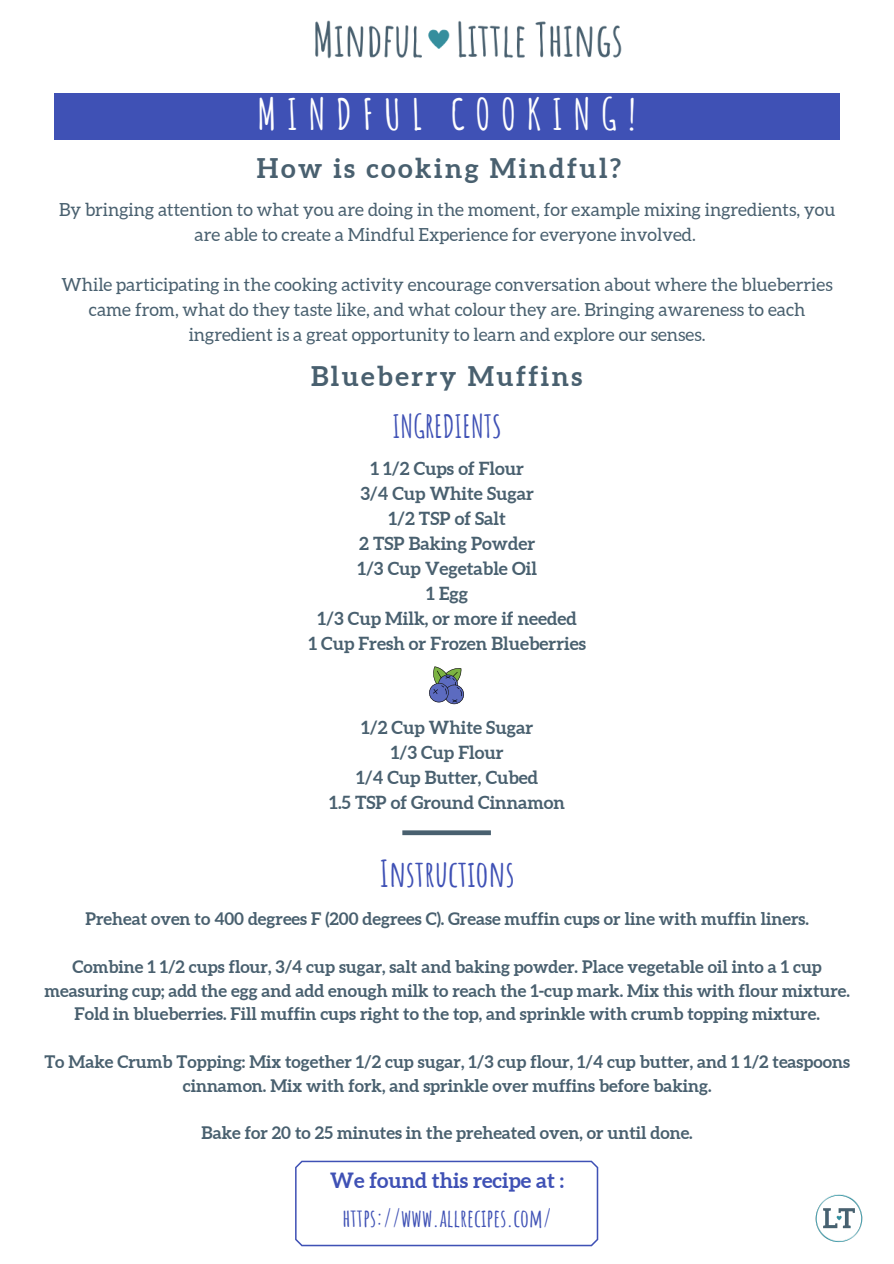
<style>
.page{position:relative;width:894px;height:1264px;background:#fff}
.page>*{position:absolute;margin:0;border:0;box-sizing:border-box;transform-origin:0 0}
.t1{font:700 42px "Amatic SC";letter-spacing:.25em;color:#fff}
.t2{font:700 36px "Amatic SC";color:#3f51b5}
.t3{font:700 31.2px "Amatic SC";color:#3f51b5}
.t4{font:700 27px "Aleo";letter-spacing:.09em;color:#49606f}
.t5{font:700 24.45px "Amatic SC";color:#3f51b5}
.t6{font:700 21px "Aleo";color:#3f51b5}
.t7{font:18px/24.9px "Aleo";color:#49606f;text-align:center}
.t8{font:700 18px/24.9px "Aleo";color:#49606f;text-align:center}
.t9{font:700 17.25px/23.7px "Aleo";color:#49606f;text-align:center}
</style>
<div class="page">
<svg style="left:402px;top:830px;width:89px;height:5px"></svg>
<img style="left:815px;top:1194px;width:48px;height:49px">
<svg style="left:295px;top:1160px;width:303px;height:86px"></svg>
<img style="left:315px;top:20px;width:307px;height:39px">
<div style="left:54px;top:93px;width:785px;height:47px;background:#3f51b5"></div>
<svg style="left:429px;top:666px;width:35px;height:38px"></svg>
<h1 class="t1" style="left:257px;top:87px;width:380px">MINDFUL COOKING!</h1>
<h3 class="t4" style="left:257px;top:153px;width:366px">How is cooking Mindful?</h3>
<p class="t7" style="left:59px;top:197px;width:777px">By bringing attention to what you are doing in the moment, for example mixing ingredients, you are able to create a Mindful Experience for everyone involved.</p>
<p class="t7" style="left:62px;top:272px;width:772px">While participating in the cooking activity encourage conversation about where the blueberries came from, what do they taste like, and what colour they are. Bringing awareness to each ingredient is a great opportunity to learn and explore our senses.</p>
<h3 class="t4" style="left:311px;top:360px;width:273px">Blueberry Muffins</h3>
<h3 class="t3" style="left:392px;top:406px;width:111px">INGREDIENTS</h3>
<p class="t8" style="left:308px;top:456px;width:279px">1 1/2 Cups of Flour<br>3/4 Cup White Sugar<br>1/2 TSP of Salt<br>2 TSP Baking Powder<br>1/3 Cup Vegetable Oil<br>1 Egg<br>1/3 Cup Milk, or more if needed<br>1 Cup Fresh or Frozen Blueberries</p>
<p class="t8" style="left:329px;top:714px;width:237px">1/2 Cup White Sugar<br>1/3 Cup Flour<br>1/4 Cup Butter, Cubed<br>1.5 TSP of Ground Cinnamon</p>
<h2 class="t2" style="left:379px;top:850px;width:136px">Instructions</h2>
<p class="t9" style="left:85px;top:907px;width:725px">Preheat oven to 400 degrees F (200 degrees C). Grease muffin cups or line with muffin liners.</p>
<p class="t9" style="left:44px;top:954px;width:806px">Combine 1 1/2 cups flour, 3/4 cup sugar, salt and baking powder. Place vegetable oil into a 1 cup measuring cup; add the egg and add enough milk to reach the 1-cup mark. Mix this with flour mixture.<br>Fold in blueberries. Fill muffin cups right to the top, and sprinkle with crumb topping mixture.</p>
<p class="t9" style="left:44px;top:1049px;width:807px">To Make Crumb Topping: Mix together 1/2 cup sugar, 1/3 cup flour, 1/4 cup butter, and 1 1/2 teaspoons cinnamon. Mix with fork, and sprinkle over muffins before baking.</p>
<p class="t9" style="left:201px;top:1121px;width:492px">Bake for 20 to 25 minutes in the preheated oven, or until done.</p>
<p class="t6" style="left:330px;top:1168px;width:235px">We found this recipe at :</p>
<h3 class="t5" style="left:342px;top:1202px;width:211px">https://www.allrecipes.com/</h3>
</div>
